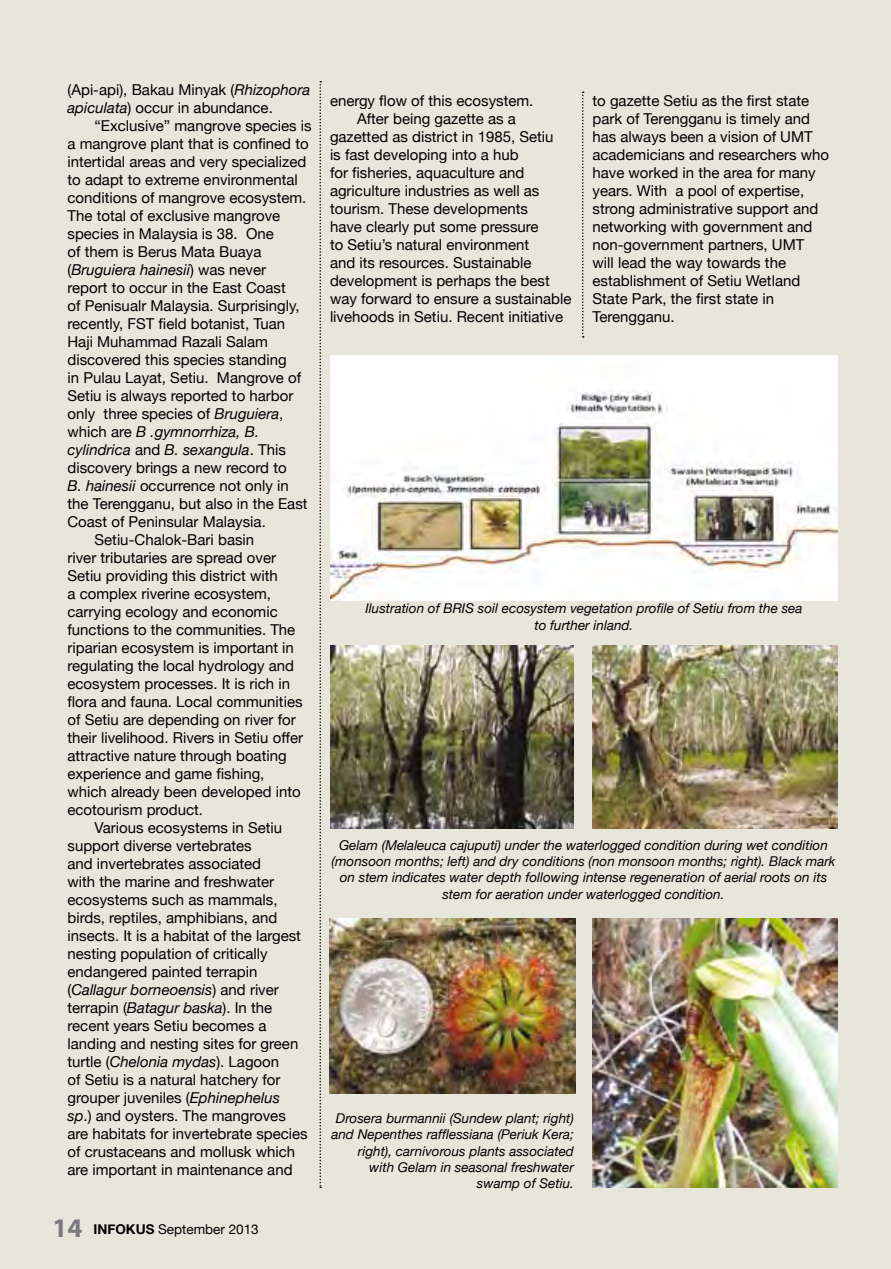
<style>
.page{position:relative;width:891px;height:1269px;background:#e8e6db}
.page>*{position:absolute;margin:0;border:0;box-sizing:border-box;transform-origin:0 0}
.t1{font:15px/18px "Helvetica Neue";color:#000}
.t2{font:italic 15px "Helvetica Neue";color:#000}
.t3{font:italic 13.5px/16.2px "Helvetica Neue";color:#000;text-align:center}
.t4{font:13.5px "Helvetica Neue";color:#000}
.s1{font-style:italic}
.s2{font-style:normal}
.s3{font-family:"Myriad Pro";font-weight:700;font-size:27px;color:#797a7c}
.s4{font-weight:700}
</style>
<div class="page">
<img style="left:330px;top:356px;width:508px;height:245px">
<img style="left:592px;top:646px;width:245px;height:183px">
<img style="left:330px;top:646px;width:244px;height:183px">
<img style="left:329px;top:918px;width:246px;height:176px">
<img style="left:592px;top:918px;width:246px;height:270px">
<svg style="left:320px;top:81px;width:1px;height:1107px"></svg>
<svg style="left:582px;top:92px;width:2px;height:246px"></svg>
<p class="t1" style="left:68px;top:80px;width:244px">(Api-api), Bakau Minyak (<span class="s1">Rhizophora apiculata</span>) occur in abundance.</p>
<p class="t1" style="left:94px;top:116px;width:219px">“Exclusive” mangrove species is</p>
<p class="t1" style="left:68px;top:134px;width:243px">a mangrove plant that is confined to</p>
<p class="t1" style="left:68px;top:152px;width:240px">intertidal areas and very specialized</p>
<p class="t1" style="left:68px;top:170px;width:232px">to adapt to extreme environmental</p>
<p class="t1" style="left:68px;top:188px;width:240px">conditions of mangrove ecosystem.</p>
<p class="t1" style="left:68px;top:206px;width:214px">The total of exclusive mangrove</p>
<p class="t1" style="left:68px;top:224px;width:208px">species in Malaysia is 38. One</p>
<p class="t1" style="left:68px;top:242px;width:195px">of them is Berus Mata Buaya</p>
<p class="t2" style="left:68px;top:258px;width:200px"><span class="s2">(</span>Bruguiera hainesii<span class="s2">) was never</span></p>
<p class="t1" style="left:68px;top:278px;width:220px">report to occur in the East Coast</p>
<p class="t1" style="left:68px;top:296px;width:234px">of Penisualr Malaysia. Surprisingly,</p>
<p class="t1" style="left:68px;top:314px;width:219px">recently, FST field botanist, Tuan</p>
<p class="t1" style="left:68px;top:332px;width:202px">Haji Muhammad Razali Salam</p>
<p class="t1" style="left:68px;top:350px;width:221px">discovered this species standing</p>
<p class="t1" style="left:68px;top:368px;width:235px">in Pulau Layat, Setiu. Mangrove of</p>
<p class="t1" style="left:68px;top:386px;width:227px">Setiu is always reported to harbor</p>
<p class="t1" style="left:68px;top:404px;width:217px">only three species of <span class="s1">Bruguiera</span>,</p>
<p class="t2" style="left:68px;top:420px;width:193px"><span class="s2">which are</span> B .gymnorrhiza, B.</p>
<p class="t2" style="left:68px;top:438px;width:220px">cylindrica <span class="s2">and</span> B. sexangula<span class="s2">. This</span></p>
<p class="t1" style="left:68px;top:458px;width:221px">discovery brings a new record to</p>
<p class="t1" style="left:68px;top:476px;width:223px"><span class="s1">B. hainesii</span> occurrence not only in</p>
<p class="t1" style="left:68px;top:494px;width:242px">the Terengganu, but also in the East</p>
<p class="t1" style="left:68px;top:512px;width:200px">Coast of Peninsular Malaysia.</p>
<p class="t1" style="left:94px;top:530px;width:161px">Setiu-Chalok-Bari basin</p>
<p class="t1" style="left:68px;top:548px;width:210px">river tributaries are spread over</p>
<p class="t1" style="left:68px;top:566px;width:212px">Setiu providing this district with</p>
<p class="t1" style="left:68px;top:584px;width:205px">a complex riverine ecosystem,</p>
<p class="t1" style="left:68px;top:602px;width:212px">carrying ecology and economic</p>
<p class="t1" style="left:68px;top:620px;width:229px">functions to the communities. The</p>
<p class="t1" style="left:68px;top:638px;width:228px">riparian ecosystem is important in</p>
<p class="t1" style="left:68px;top:656px;width:228px">regulating the local hydrology and</p>
<p class="t1" style="left:68px;top:674px;width:224px">ecosystem processes. It is rich in</p>
<p class="t1" style="left:68px;top:692px;width:237px">flora and fauna. Local communities</p>
<p class="t1" style="left:68px;top:710px;width:230px">of Setiu are depending on river for</p>
<p class="t1" style="left:68px;top:728px;width:237px">their livelihood. Rivers in Setiu offer</p>
<p class="t1" style="left:68px;top:746px;width:221px">attractive nature through boating</p>
<p class="t1" style="left:68px;top:764px;width:198px">experience and game fishing,</p>
<p class="t1" style="left:68px;top:782px;width:235px">which already been developed into</p>
<p class="t1" style="left:68px;top:800px;width:137px">ecotourism product.</p>
<p class="t1" style="left:94px;top:818px;width:189px">Various ecosystems in Setiu</p>
<p class="t1" style="left:68px;top:836px;width:186px">support diverse vertebrates</p>
<p class="t1" style="left:68px;top:854px;width:195px">and invertebrates associated</p>
<p class="t1" style="left:68px;top:872px;width:208px">with the marine and freshwater</p>
<p class="t1" style="left:68px;top:890px;width:212px">ecosystems such as mammals,</p>
<p class="t1" style="left:68px;top:908px;width:211px">birds, reptiles, amphibians, and</p>
<p class="t1" style="left:68px;top:926px;width:235px">insects. It is a habitat of the largest</p>
<p class="t1" style="left:68px;top:944px;width:202px">nesting population of critically</p>
<p class="t1" style="left:68px;top:962px;width:192px">endangered painted terrapin</p>
<p class="t2" style="left:68px;top:978px;width:213px"><span class="s2">(</span>Callagur borneoensis<span class="s2">) and river</span></p>
<p class="t1" style="left:68px;top:998px;width:206px">terrapin (<span class="s1">Batagur baska</span>). In the</p>
<p class="t1" style="left:68px;top:1016px;width:200px">recent years Setiu becomes a</p>
<p class="t1" style="left:68px;top:1034px;width:232px">landing and nesting sites for green</p>
<p class="t1" style="left:68px;top:1052px;width:213px">turtle (<span class="s1">Chelonia mydas</span>). Lagoon</p>
<p class="t1" style="left:68px;top:1070px;width:215px">of Setiu is a natural hatchery for</p>
<p class="t1" style="left:68px;top:1088px;width:214px">grouper juveniles (<span class="s1">Ephinephelus</span></p>
<p class="t1" style="left:68px;top:1106px;width:220px"><span class="s1">sp</span>.) and oysters. The mangroves</p>
<p class="t1" style="left:68px;top:1124px;width:242px">are habitats for invertebrate species</p>
<p class="t1" style="left:68px;top:1142px;width:229px">of crustaceans and mollusk which</p>
<p class="t1" style="left:68px;top:1160px;width:227px">are important in maintenance and</p>
<p class="t4" style="left:53px;top:1218px;width:208px"><span class="s3">14</span> <span class="s4">INFOKUS</span> September 2013</p>
<p class="t1" style="left:330px;top:90px;width:205px">energy flow of this ecosystem.</p>
<p class="t1" style="left:357px;top:108px;width:160px">After being gazette as a</p>
<p class="t1" style="left:330px;top:126px;width:225px">gazetted as district in 1985, Setiu</p>
<p class="t1" style="left:330px;top:144px;width:190px">is fast developing into a hub</p>
<p class="t1" style="left:330px;top:162px;width:196px">for fisheries, aquaculture and</p>
<p class="t1" style="left:330px;top:180px;width:211px">agriculture industries as well as</p>
<p class="t1" style="left:330px;top:198px;width:200px">tourism. These developments</p>
<p class="t1" style="left:330px;top:216px;width:210px">have clearly put some pressure</p>
<p class="t1" style="left:330px;top:234px;width:201px">to Setiu’s natural environment</p>
<p class="t1" style="left:330px;top:252px;width:203px">and its resources. Sustainable</p>
<p class="t1" style="left:330px;top:270px;width:221px">development is perhaps the best</p>
<p class="t1" style="left:330px;top:288px;width:243px">way forward to ensure a sustainable</p>
<p class="t1" style="left:330px;top:306px;width:235px">livehoods in Setiu. Recent initiative</p>
<p class="t1" style="left:592px;top:90px;width:238px">to gazette Setiu as the first state park of Terengganu is timely and has always been a vision of UMT academicians and researchers who have worked in the area for many years. With a pool of expertise, strong administrative support and networking with government and non-government partners, UMT will lead the way towards the establishment of Setiu Wetland<br>State Park, the first state in<br>Terengganu.</p>
<p class="t3" style="left:365px;top:600px;width:439px">Ilustration of BRIS soil ecosystem vegetation profile of Setiu from the sea to further inland.</p>
<p class="t3" style="left:332px;top:837px;width:505px">Gelam (Melaleuca cajuputi) under the waterlogged condition during wet condition (monsoon months; left) and dry conditions (non monsoon months; right). Black mark on stem indicates water depth following intense regeneration of aerial roots on its stem for aeration under waterlogged condition.</p>
<p class="t3" style="left:331px;top:1110px;width:244px;text-align:right">Drosera burmannii (Sundew plant; right) and Nepenthes rafflessiana (Periuk Kera; right), carnivorous plants associated with Gelam in seasonal freshwater swamp of Setiu.</p>
</div>
